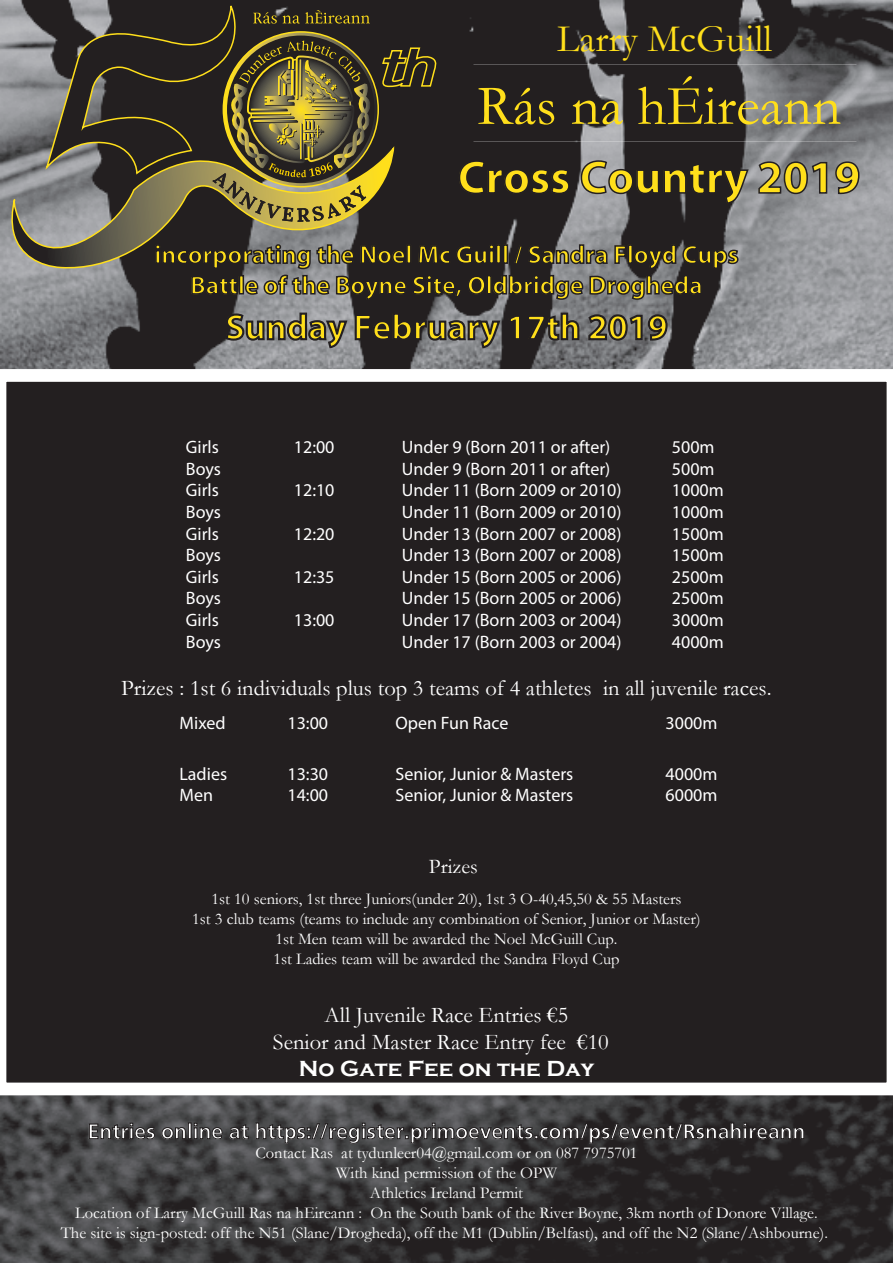
<style>
.page{position:relative;width:893px;height:1263px;background:#fff}
.page>*{position:absolute;margin:0;border:0;box-sizing:border-box;transform-origin:0 0}
.t1{font:57px "Garamond";color:#ffdf1b}
.t2{font:700 46.5px "Myriad";color:#ffdf1b}
.t3{font:39px "Garamond";color:#ffdf1b}
.t4{font:700 36px "Myriad";color:#ffdf1b}
.t5{font:700 25.5px/30.6px "Myriad";color:#ffdf1b;text-align:center}
.t6{font:22.5px/27px "Garamond";color:#fff;text-align:center}
.t7{font:700 22.5px "Copperplate Gothic";color:#fff}
.t8{font:700 21px "Frutiger";color:#fff}
.t9{font:21px "Garamond";color:#fff}
.t10{font:18px "Myriad Pro";color:#fff}
.t11{font:16.5px/19.8px "Garamond";color:#fff;text-align:center}
</style>
<div class="page">
<img style="left:0;top:0;width:893px;height:1263px">
<svg style="left:757px;top:161px;width:71px;height:34px;background:#747577"></svg>
<svg style="left:834px;top:161px;width:26px;height:34px"></svg>
<div style="left:0;top:369px;width:893px;height:726px;background:#231f20"></div>
<svg style="left:88px;top:1123px;width:67px;height:21px"></svg>
<svg style="left:161px;top:1127px;width:25px;height:13px"></svg>
<div style="left:188px;top:1122px;width:4px;height:17px;border:1px solid #231f20"></div>
<svg style="left:194px;top:1123px;width:29px;height:17px"></svg>
<svg style="left:229px;top:1123px;width:20px;height:17px"></svg>
<svg style="left:255px;top:1122px;width:550px;height:22px;background:#353335"></svg>
<svg style="left:0;top:0;width:282px;height:1055px;background:#322f30"></svg>
<svg style="left:11px;top:148px;width:36px;height:124px;background:#84837c"></svg>
<svg style="left:47px;top:6px;width:703px;height:343px;background:#4a463d"></svg>
<h3 class="t3" style="left:557px;top:13px;width:216px">Larry McGuill</h3>
<h1 class="t1" style="left:477px;top:68px;width:365px">Rás na hÉireann</h1>
<h2 class="t2" style="left:458px;top:153px;width:404px">Cross Country 2019</h2>
<h3 class="t5" style="left:154px;top:240px;width:586px">incorporating the Noel Mc Guill / Sandra Floyd Cups<br>Battle of the Boyne Site, Oldbridge Drogheda</h3>
<h3 class="t4" style="left:225px;top:309px;width:444px">Sunday February 17th 2019</h3>
<p class="t10" style="left:186px;top:436px;width:35px">Girls</p>
<p class="t10" style="left:294px;top:436px;width:42px">12:00</p>
<p class="t10" style="left:402px;top:436px;width:210px">Under 9 (Born 2011 or after)</p>
<p class="t10" style="left:672px;top:436px;width:44px">500m</p>
<p class="t10" style="left:186px;top:458px;width:37px">Boys</p>
<p class="t10" style="left:402px;top:458px;width:210px">Under 9 (Born 2011 or after)</p>
<p class="t10" style="left:672px;top:458px;width:44px">500m</p>
<p class="t10" style="left:186px;top:479px;width:35px">Girls</p>
<p class="t10" style="left:294px;top:479px;width:42px">12:10</p>
<p class="t10" style="left:402px;top:479px;width:221px">Under 11 (Born 2009 or 2010)</p>
<p class="t10" style="left:672px;top:479px;width:53px">1000m</p>
<p class="t10" style="left:186px;top:501px;width:37px">Boys</p>
<p class="t10" style="left:402px;top:501px;width:221px">Under 11 (Born 2009 or 2010)</p>
<p class="t10" style="left:672px;top:501px;width:53px">1000m</p>
<p class="t10" style="left:186px;top:522px;width:35px">Girls</p>
<p class="t10" style="left:294px;top:522px;width:42px">12:20</p>
<p class="t10" style="left:402px;top:522px;width:221px">Under 13 (Born 2007 or 2008)</p>
<p class="t10" style="left:672px;top:522px;width:53px">1500m</p>
<p class="t10" style="left:186px;top:544px;width:37px">Boys</p>
<p class="t10" style="left:402px;top:544px;width:221px">Under 13 (Born 2007 or 2008)</p>
<p class="t10" style="left:672px;top:544px;width:53px">1500m</p>
<p class="t10" style="left:186px;top:566px;width:35px">Girls</p>
<p class="t10" style="left:294px;top:566px;width:42px">12:35</p>
<p class="t10" style="left:402px;top:566px;width:221px">Under 15 (Born 2005 or 2006)</p>
<p class="t10" style="left:672px;top:566px;width:53px">2500m</p>
<p class="t10" style="left:186px;top:587px;width:37px">Boys</p>
<p class="t10" style="left:402px;top:587px;width:221px">Under 15 (Born 2005 or 2006)</p>
<p class="t10" style="left:672px;top:587px;width:53px">2500m</p>
<p class="t10" style="left:186px;top:609px;width:35px">Girls</p>
<p class="t10" style="left:294px;top:609px;width:42px">13:00</p>
<p class="t10" style="left:402px;top:609px;width:221px">Under 17 (Born 2003 or 2004)</p>
<p class="t10" style="left:672px;top:609px;width:53px">3000m</p>
<p class="t10" style="left:186px;top:630px;width:37px">Boys</p>
<p class="t10" style="left:402px;top:630px;width:221px">Under 17 (Born 2003 or 2004)</p>
<p class="t10" style="left:672px;top:630px;width:53px">4000m</p>
<h3 class="t6" style="left:121px;top:674px;width:652px">Prizes : 1st 6 individuals plus top 3 teams of 4 athletes in all juvenile races.</h3>
<p class="t10" style="left:179px;top:712px;width:48px">Mixed</p>
<p class="t10" style="left:287px;top:712px;width:42px">13:00</p>
<p class="t10" style="left:395px;top:712px;width:114px">Open Fun Race</p>
<p class="t10" style="left:665px;top:712px;width:53px">3000m</p>
<p class="t10" style="left:179px;top:762px;width:49px">Ladies</p>
<p class="t10" style="left:287px;top:762px;width:42px">13:30</p>
<p class="t10" style="left:395px;top:762px;width:179px">Senior, Junior &amp; Masters</p>
<p class="t10" style="left:665px;top:762px;width:53px">4000m</p>
<p class="t10" style="left:179px;top:784px;width:35px">Men</p>
<p class="t10" style="left:287px;top:784px;width:42px">14:00</p>
<p class="t10" style="left:395px;top:784px;width:179px">Senior, Junior &amp; Masters</p>
<p class="t10" style="left:665px;top:784px;width:53px">6000m</p>
<p class="t9" style="left:429px;top:852px;width:51px">Prizes</p>
<p class="t11" style="left:192px;top:888px;width:510px">1st 10 seniors, 1st three Juniors(under 20), 1st 3 O-40,45,50 &amp; 55 Masters<br>1st 3 club teams (teams to include any combination of Senior, Junior or Master)<br>1st Men team will be awarded the Noel McGuill Cup.<br>1st Ladies team will be awarded the Sandra Floyd Cup</p>
<h3 class="t6" style="left:273px;top:1000px;width:337px">All Juvenile Race Entries €5<br>Senior and Master Race Entry fee €10</h3>
<h3 class="t7" style="left:299px;top:1056px;width:297px">No Gate Fee on the Day</h3>
<p class="t8" style="left:88px;top:1119px;width:719px">Entries online at https://register.primoevents.com/ps/event/Rsnahireann</p>
<p class="t11" style="left:61px;top:1143px;width:769px">Contact Ras at tydunleer04@gmail.com or on 087 7975701<br>With kind permission of the OPW<br>Athletics Ireland Permit<br>Location of Larry McGuill Ras na hEireann : On the South bank of the River Boyne, 3km north of Donore Village.<br>The site is sign-posted: off the N51 (Slane/Drogheda), off the M1 (Dublin/Belfast), and off the N2 (Slane/Ashbourne).</p>
</div>
